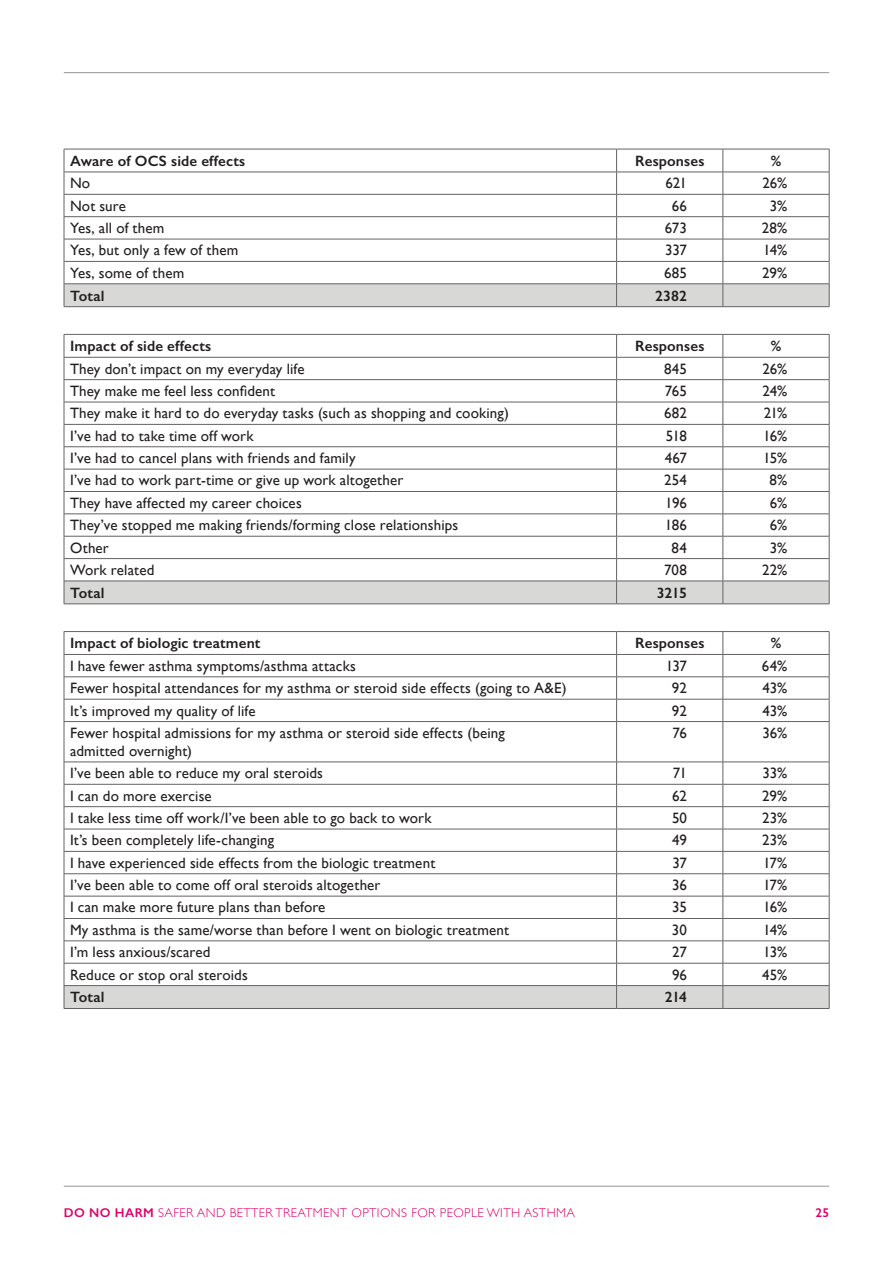
<style>
.page{position:relative;width:893px;height:1263px;background:#fff}
.page>*{position:absolute;margin:0;border:0;box-sizing:border-box;transform-origin:0 0}
.body{font:15px/18px "Gill Sans";letter-spacing:.01em;color:#231f20}
.Responses{font:15px "Gill Sans";color:#231f20}
.headings{font:600 15px "Gill Sans";letter-spacing:.01em;color:#231f20}
.headings_centred{font:600 15px "Gill Sans";letter-spacing:.01em;color:#231f20}
.total{font:600 15px "Gill Sans";letter-spacing:.01em;color:#231f20}
.Responses-2{font:600 15px "Gill Sans";letter-spacing:-.025em;color:#231f20}
.t1{font:300 12.75px "Gill Sans";letter-spacing:.03em;color:#dd026c}
.t2{font:600 12.75px "Gill Sans";color:#dd026c}
.s1{font-weight:600}
</style>
<div class="page">
<hr style="left:64px;top:72px;width:765px;height:1px;background:#939598">
<hr style="left:64px;top:1186px;width:765px;height:1px;background:#939598">
<svg style="left:64px;top:149px;width:766px;height:158px"></svg>
<hr style="left:64px;top:306px;width:553px;height:1px;background:#636366">
<hr style="left:617px;top:306px;width:106px;height:1px;background:#636366">
<hr style="left:723px;top:306px;width:106px;height:1px;background:#636366">
<hr style="left:64px;top:334px;width:553px;height:1px;background:#636366">
<hr style="left:617px;top:334px;width:106px;height:1px;background:#636366">
<hr style="left:723px;top:334px;width:106px;height:1px;background:#636366">
<svg style="left:64px;top:335px;width:766px;height:269px"></svg>
<hr style="left:64px;top:604px;width:553px;height:1px;background:#636366">
<hr style="left:617px;top:604px;width:106px;height:1px;background:#636366">
<hr style="left:723px;top:604px;width:106px;height:1px;background:#636366">
<hr style="left:64px;top:631px;width:553px;height:1px;background:#636366">
<hr style="left:617px;top:631px;width:106px;height:1px;background:#636366">
<hr style="left:723px;top:631px;width:106px;height:1px;background:#636366">
<hr style="left:64px;top:654px;width:553px;height:1px;background:#636366">
<hr style="left:617px;top:654px;width:106px;height:1px;background:#636366">
<hr style="left:723px;top:654px;width:106px;height:1px;background:#636366">
<hr style="left:64px;top:676px;width:553px;height:1px;background:#636366">
<hr style="left:617px;top:676px;width:106px;height:1px;background:#636366">
<hr style="left:723px;top:676px;width:106px;height:1px;background:#636366">
<hr style="left:64px;top:699px;width:553px;height:1px;background:#636366">
<svg style="left:64px;top:632px;width:1px;height:89px"></svg>
<hr style="left:617px;top:699px;width:106px;height:1px;background:#636366">
<svg style="left:616px;top:632px;width:1px;height:89px"></svg>
<hr style="left:723px;top:699px;width:106px;height:1px;background:#636366">
<svg style="left:723px;top:632px;width:1px;height:89px"></svg>
<svg style="left:829px;top:632px;width:1px;height:89px"></svg>
<hr style="left:64px;top:721px;width:553px;height:1px;background:#636366">
<hr style="left:64px;top:722px;width:1px;height:40px;background:#636366">
<hr style="left:617px;top:721px;width:106px;height:1px;background:#636366">
<hr style="left:616px;top:722px;width:1px;height:40px;background:#636366">
<hr style="left:723px;top:721px;width:106px;height:1px;background:#636366">
<hr style="left:723px;top:722px;width:1px;height:40px;background:#636366">
<hr style="left:829px;top:722px;width:1px;height:40px;background:#636366">
<svg style="left:64px;top:762px;width:766px;height:246px"></svg>
<hr style="left:64px;top:1008px;width:553px;height:1px;background:#636366">
<hr style="left:617px;top:1008px;width:106px;height:1px;background:#636366">
<hr style="left:723px;top:1008px;width:106px;height:1px;background:#636366">
<p class="headings" style="left:70px;top:152px;width:177px">Aware of OCS side effects</p>
<p class="headings_centred" style="left:635px;top:152px;width:71px">Responses</p>
<p class="headings_centred" style="left:771px;top:152px;width:12px">%</p>
<p class="body" style="left:70px;top:174px;width:22px">No</p>
<p class="Responses" style="left:665px;top:174px;width:23px">621</p>
<p class="body" style="left:762px;top:174px;width:26px">26%</p>
<p class="body" style="left:70px;top:196px;width:58px">Not sure</p>
<p class="Responses" style="left:672px;top:197px;width:17px">66</p>
<p class="body" style="left:770px;top:196px;width:19px">3%</p>
<p class="body" style="left:70px;top:219px;width:96px">Yes, all of them</p>
<p class="Responses" style="left:665px;top:219px;width:24px">673</p>
<p class="body" style="left:762px;top:219px;width:27px">28%</p>
<p class="body" style="left:70px;top:241px;width:170px">Yes, but only a few of them</p>
<p class="Responses" style="left:665px;top:242px;width:24px">337</p>
<p class="body" style="left:763px;top:241px;width:26px">14%</p>
<p class="body" style="left:70px;top:264px;width:116px">Yes, some of them</p>
<p class="Responses" style="left:664px;top:264px;width:25px">685</p>
<p class="body" style="left:762px;top:264px;width:27px">29%</p>
<p class="total" style="left:70px;top:287px;width:36px">Total</p>
<p class="Responses-2" style="left:655px;top:287px;width:34px">2382</p>
<p class="headings" style="left:70px;top:337px;width:143px">Impact of side effects</p>
<p class="headings_centred" style="left:635px;top:337px;width:71px">Responses</p>
<p class="headings_centred" style="left:771px;top:337px;width:12px">%</p>
<p class="body" style="left:70px;top:359px;width:236px">They don’t impact on my everyday life</p>
<p class="Responses" style="left:664px;top:360px;width:25px">845</p>
<p class="body" style="left:762px;top:359px;width:26px">26%</p>
<p class="body" style="left:70px;top:382px;width:207px">They make me feel less confident</p>
<p class="Responses" style="left:665px;top:382px;width:24px">765</p>
<p class="body" style="left:763px;top:382px;width:26px">24%</p>
<p class="body" style="left:70px;top:404px;width:440px">They make it hard to do everyday tasks (such as shopping and cooking)</p>
<p class="Responses" style="left:664px;top:404px;width:24px">682</p>
<p class="body" style="left:764px;top:404px;width:25px">21%</p>
<p class="body" style="left:70px;top:426px;width:185px">I’ve had to take time off work</p>
<p class="Responses" style="left:666px;top:427px;width:23px">518</p>
<p class="body" style="left:763px;top:426px;width:26px">16%</p>
<p class="body" style="left:70px;top:449px;width:287px">I’ve had to cancel plans with friends and family</p>
<p class="Responses" style="left:665px;top:449px;width:24px">467</p>
<p class="body" style="left:763px;top:449px;width:26px">15%</p>
<p class="body" style="left:70px;top:471px;width:335px">I’ve had to work part-time or give up work altogether</p>
<p class="Responses" style="left:664px;top:472px;width:24px">254</p>
<p class="body" style="left:769px;top:471px;width:19px">8%</p>
<p class="body" style="left:70px;top:494px;width:233px">They have affected my career choices</p>
<p class="Responses" style="left:665px;top:494px;width:23px">196</p>
<p class="body" style="left:770px;top:494px;width:19px">6%</p>
<p class="body" style="left:70px;top:516px;width:390px">They’ve stopped me making friends/forming close relationships</p>
<p class="Responses" style="left:665px;top:516px;width:24px">186</p>
<p class="body" style="left:770px;top:516px;width:19px">6%</p>
<p class="body" style="left:70px;top:538px;width:40px">Other</p>
<p class="Responses" style="left:672px;top:539px;width:17px">84</p>
<p class="body" style="left:770px;top:538px;width:19px">3%</p>
<p class="body" style="left:70px;top:561px;width:86px">Work related</p>
<p class="Responses" style="left:664px;top:561px;width:24px">708</p>
<p class="body" style="left:762px;top:561px;width:27px">22%</p>
<p class="total" style="left:70px;top:584px;width:36px">Total</p>
<p class="Responses-2" style="left:657px;top:584px;width:32px">3215</p>
<p class="headings" style="left:70px;top:634px;width:192px">Impact of biologic treatment</p>
<p class="headings_centred" style="left:635px;top:634px;width:71px">Responses</p>
<p class="headings_centred" style="left:771px;top:634px;width:12px">%</p>
<p class="body" style="left:70px;top:657px;width:287px">I have fewer asthma symptoms/asthma attacks</p>
<p class="Responses" style="left:666px;top:657px;width:23px">137</p>
<p class="body" style="left:762px;top:657px;width:27px">64%</p>
<p class="body" style="left:70px;top:679px;width:498px">Fewer hospital attendances for my asthma or steroid side effects (going to A&amp;E)</p>
<p class="Responses" style="left:672px;top:679px;width:17px">92</p>
<p class="body" style="left:762px;top:679px;width:27px">43%</p>
<p class="body" style="left:70px;top:701px;width:187px">It’s improved my quality of life</p>
<p class="Responses" style="left:672px;top:702px;width:17px">92</p>
<p class="body" style="left:762px;top:701px;width:27px">43%</p>
<p class="body" style="left:70px;top:724px;width:436px">Fewer hospital admissions for my asthma or steroid side effects (being admitted overnight)</p>
<p class="Responses" style="left:673px;top:724px;width:16px">76</p>
<p class="body" style="left:762px;top:724px;width:26px">36%</p>
<p class="body" style="left:70px;top:764px;width:255px">I’ve been able to reduce my oral steroids</p>
<p class="Responses" style="left:673px;top:764px;width:16px">71</p>
<p class="body" style="left:762px;top:764px;width:26px">33%</p>
<p class="body" style="left:70px;top:786px;width:143px">I can do more exercise</p>
<p class="Responses" style="left:672px;top:787px;width:16px">62</p>
<p class="body" style="left:762px;top:786px;width:27px">29%</p>
<p class="body" style="left:70px;top:809px;width:363px">I take less time off work/I’ve been able to go back to work</p>
<p class="Responses" style="left:672px;top:809px;width:17px">50</p>
<p class="body" style="left:762px;top:809px;width:27px">23%</p>
<p class="body" style="left:70px;top:831px;width:206px">It’s been completely life-changing</p>
<p class="Responses" style="left:672px;top:831px;width:16px">49</p>
<p class="body" style="left:762px;top:831px;width:27px">23%</p>
<p class="body" style="left:70px;top:853px;width:367px">I have experienced side effects from the biologic treatment</p>
<p class="Responses" style="left:672px;top:854px;width:16px">37</p>
<p class="body" style="left:763px;top:853px;width:26px">17%</p>
<p class="body" style="left:70px;top:876px;width:312px">I’ve been able to come off oral steroids altogether</p>
<p class="Responses" style="left:672px;top:876px;width:17px">36</p>
<p class="body" style="left:763px;top:876px;width:26px">17%</p>
<p class="body" style="left:70px;top:898px;width:257px">I can make more future plans than before</p>
<p class="Responses" style="left:672px;top:898px;width:16px">35</p>
<p class="body" style="left:763px;top:898px;width:26px">16%</p>
<p class="body" style="left:70px;top:921px;width:441px">My asthma is the same/worse than before I went on biologic treatment</p>
<p class="Responses" style="left:672px;top:921px;width:17px">30</p>
<p class="body" style="left:763px;top:921px;width:26px">14%</p>
<p class="body" style="left:70px;top:943px;width:142px">I’m less anxious/scared</p>
<p class="Responses" style="left:672px;top:943px;width:16px">27</p>
<p class="body" style="left:763px;top:943px;width:26px">13%</p>
<p class="body" style="left:70px;top:965px;width:179px">Reduce or stop oral steroids</p>
<p class="Responses" style="left:672px;top:966px;width:17px">96</p>
<p class="body" style="left:762px;top:965px;width:27px">45%</p>
<p class="total" style="left:70px;top:988px;width:36px">Total</p>
<p class="Responses-2" style="left:665px;top:988px;width:24px">214</p>
<p class="t1" style="left:64px;top:1203px;width:513px"><span class="s1">DO NO HARM</span> SAFER AND BETTER TREATMENT OPTIONS FOR PEOPLE WITH ASTHMA</p>
<p class="t2" style="left:815px;top:1205px;width:15px">25</p>
</div>
